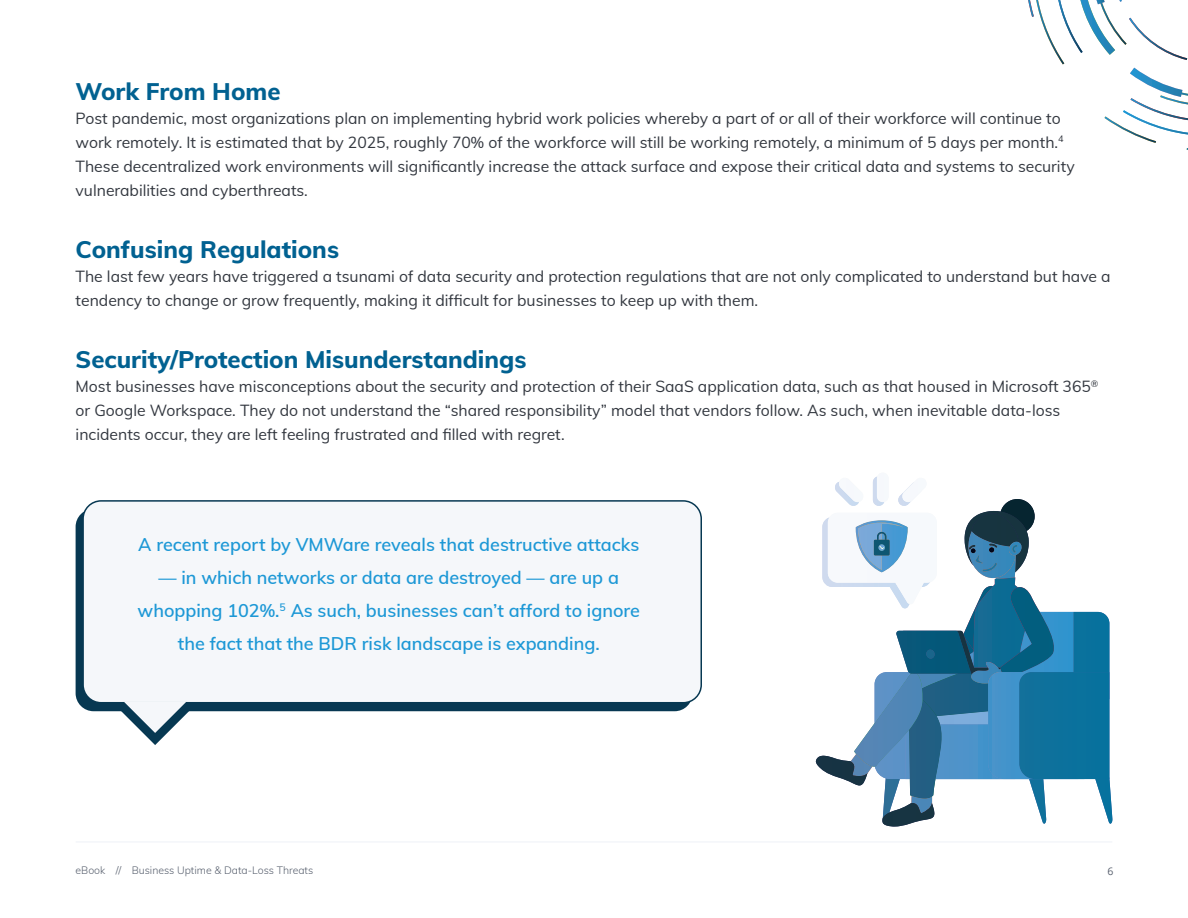
<style>
.page{position:relative;width:1188px;height:918px;background:#fff}
.page>*{position:absolute;margin:0;border:0;box-sizing:border-box;transform-origin:0 0}
.sub-h1{font:800 24px "Mulish";color:#016191}
.quote{font:600 18px/33px "Mulish";color:#1d98d6;text-align:center}
.bodycopy{font:15.75px/24px "Mulish";color:#333840}
.t1{font:300 10.5px "Mulish";color:#58606e}
.About_Small_Text{font:10.5px "Open Sans";color:#58606e}
</style>
<div class="page">
<hr style="left:76px;top:842px;width:1036px;height:1px;background:#ebeff5">
<div style="left:76px;top:509px;width:617px;height:202px;background:#073852;border-radius:18px"></div>
<div style="left:83px;top:501px;width:618px;height:202px;background:#f5f7fa;border-radius:18px"></div>
<div style="left:82px;top:500px;width:620px;height:203px;border:2px solid #073852;border-radius:18px"></div>
<svg style="left:121px;top:702px;width:69px;height:43px"></svg>
<svg style="left:816px;top:476px;width:296px;height:351px"></svg>
<svg style="left:1028px;top:0;width:160px;height:150px"></svg>
<p class="sub-h1" style="left:76px;top:74px;width:206px">Work From Home</p>
<p class="bodycopy" style="left:76px;top:105px;width:1001px">Post pandemic, most organizations plan on implementing hybrid work policies whereby a part of or all of their workforce will continue to work remotely. It is estimated that by 2025, roughly 70% of the workforce will still be working remotely, a minimum of 5 days per month.<sup>4<br></sup>These decentralized work environments will significantly increase the attack surface and expose their critical data and systems to security vulnerabilities and cyberthreats.</p>
<p class="sub-h1" style="left:76px;top:232px;width:265px">Confusing Regulations</p>
<p class="bodycopy" style="left:76px;top:263px;width:1037px">The last few years have triggered a tsunami of data security and protection regulations that are not only complicated to understand but have a tendency to change or grow frequently, making it difficult for businesses to keep up with them.</p>
<p class="sub-h1" style="left:76px;top:342px;width:452px">Security/Protection Misunderstandings</p>
<p class="bodycopy" style="left:76px;top:374px;width:1024px">Most businesses have misconceptions about the security and protection of their SaaS application data, such as that housed in Microsoft 365<sup>® </sup>or Google Workspace. They do not understand the “shared responsibility” model that vendors follow. As such, when inevitable data-loss incidents occur, they are left feeling frustrated and filled with regret.</p>
<p class="quote" style="left:138px;top:527px;width:503px">A recent report by VMWare reveals that destructive attacks</p>
<p class="quote" style="left:138px;top:560px;width:504px">— in which networks or data are destroyed — are up a whopping 102%.<sup>5</sup> As such, businesses can’t afford to ignore the fact that the BDR risk landscape is expanding.</p>
<p class="t1" style="left:76px;top:863px;width:239px">eBook // Business Uptime &amp; Data-Loss Threats</p>
<p class="About_Small_Text" style="left:1108px;top:864px;width:8px">6</p>
</div>
